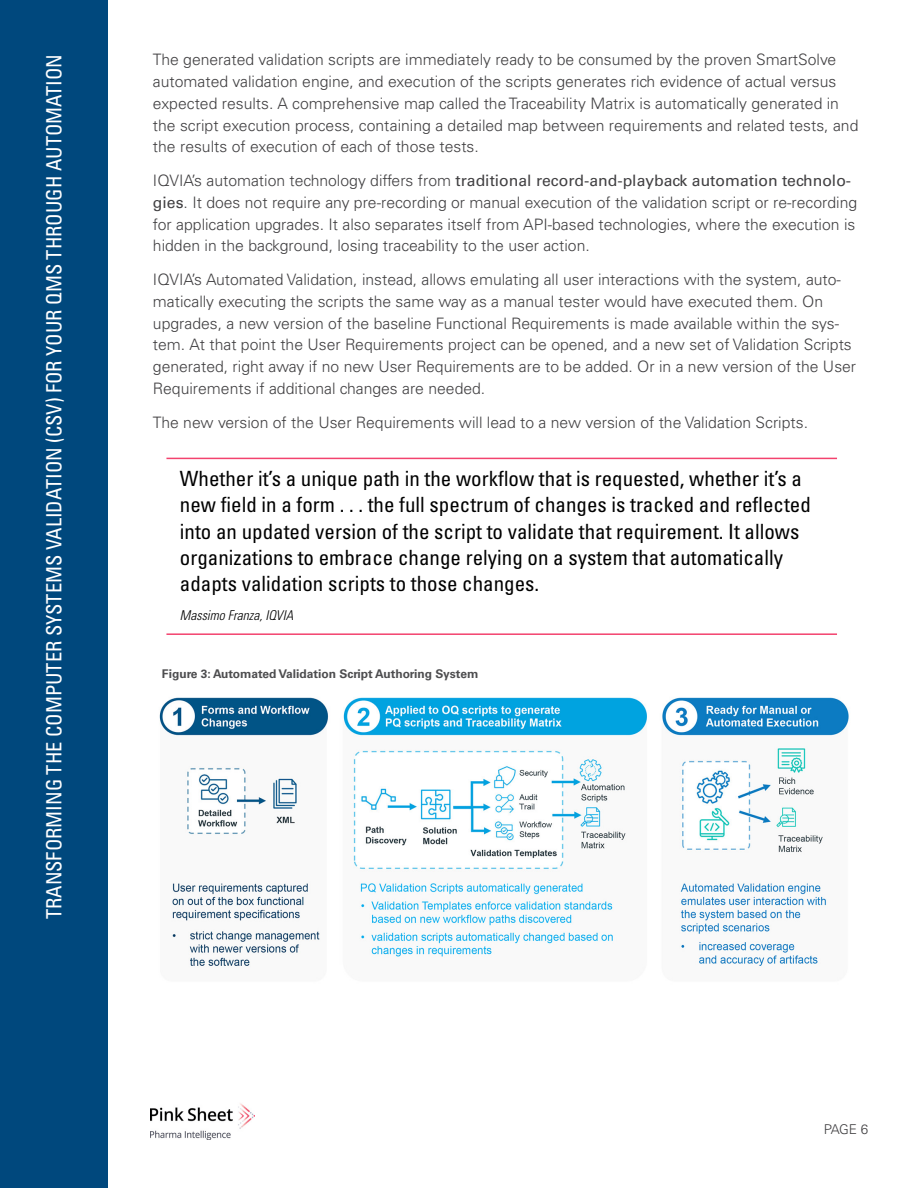
<style>
.page{position:relative;width:918px;height:1188px;background:#fff}
.page>*{position:absolute;margin:0;border:0;box-sizing:border-box;transform-origin:0 0}
.t1{font:condensed 21px/26.2px "Univers LT Std";color:#000}
.t2{font:condensed 21px "Univers LT Std";color:#fff}
.t3{font:300 15.75px/21.8px "Univers LT Std";color:#414042}
.t4{font:italic 300 condensed 13.5px "Univers LT Std";color:#000}
.t5{font:300 13.5px "Univers LT Std";color:#414042}
.t6{font:700 12px "Univers LT Std";color:#4d4d4f}
.s1{font-weight:400}
</style>
<div class="page">
<div style="left:0;top:0;width:108px;height:1188px;background:#00487d"></div>
<img style="left:150px;top:1103px;width:104px;height:36px">
<hr style="left:166px;top:458px;width:671px;height:1px;background:#f3426e">
<hr style="left:166px;top:633px;width:671px;height:2px;background:#f3426e">
<img style="left:159px;top:697px;width:690px;height:271px">
<h1 class="t2" style="left:41px;top:919px;width:867px;rotate:-90deg">TRANSFORMING THE COMPUTER SYSTEMS VALIDATION (CSV) FOR YOUR QMS THROUGH AUTOMATION</h1>
<p class="t3" style="left:153px;top:49px;width:707px">The generated validation scripts are immediately ready to be consumed by the proven SmartSolve automated validation engine, and execution of the scripts generates rich evidence of actual versus expected results. A comprehensive map called the Traceability Matrix is automatically generated in the script execution process, containing a detailed map between requirements and related tests, and the results of execution of each of those tests.</p>
<p class="t3" style="left:153px;top:170px;width:706px">IQVIA’s automation technology differs from <span class="s1">traditional record-and-playback automation technolo&shy;gies</span>. It does not require any pre-recording or manual execution of the validation script or re-recording for application upgrades. It also separates itself from API-based technologies, where the execution is hidden in the background, losing traceability to the user action.</p>
<p class="t3" style="left:153px;top:269px;width:705px">IQVIA’s Automated Validation, instead, allows emulating all user interactions with the system, auto&shy;matically executing the scripts the same way as a manual tester would have executed them. On upgrades, a new version of the baseline Functional Requirements is made available within the sys&shy;tem. At that point the User Requirements project can be opened, and a new set of Validation Scripts generated, right away if no new User Requirements are to be added. Or in a new version of the User Requirements if additional changes are needed.</p>
<p class="t3" style="left:153px;top:411px;width:657px">The new version of the User Requirements will lead to a new version of the Validation Scripts.</p>
<p class="t1" style="left:180px;top:465px;width:633px">Whether it’s a unique path in the workflow that is requested, whether it’s a new field in a form . . . the full spectrum of changes is tracked and reflected into an updated version of the script to validate that requirement. It allows organizations to embrace change relying on a system that automatically adapts validation scripts to those changes.</p>
<p class="t4" style="left:180px;top:607px;width:115px">Massimo Franza, IQVIA</p>
<p class="t6" style="left:162px;top:666px;width:318px">Figure 3: Automated Validation Script Authoring System</p>
<p class="t5" style="left:824px;top:1121px;width:46px">PAGE 6</p>
</div>
